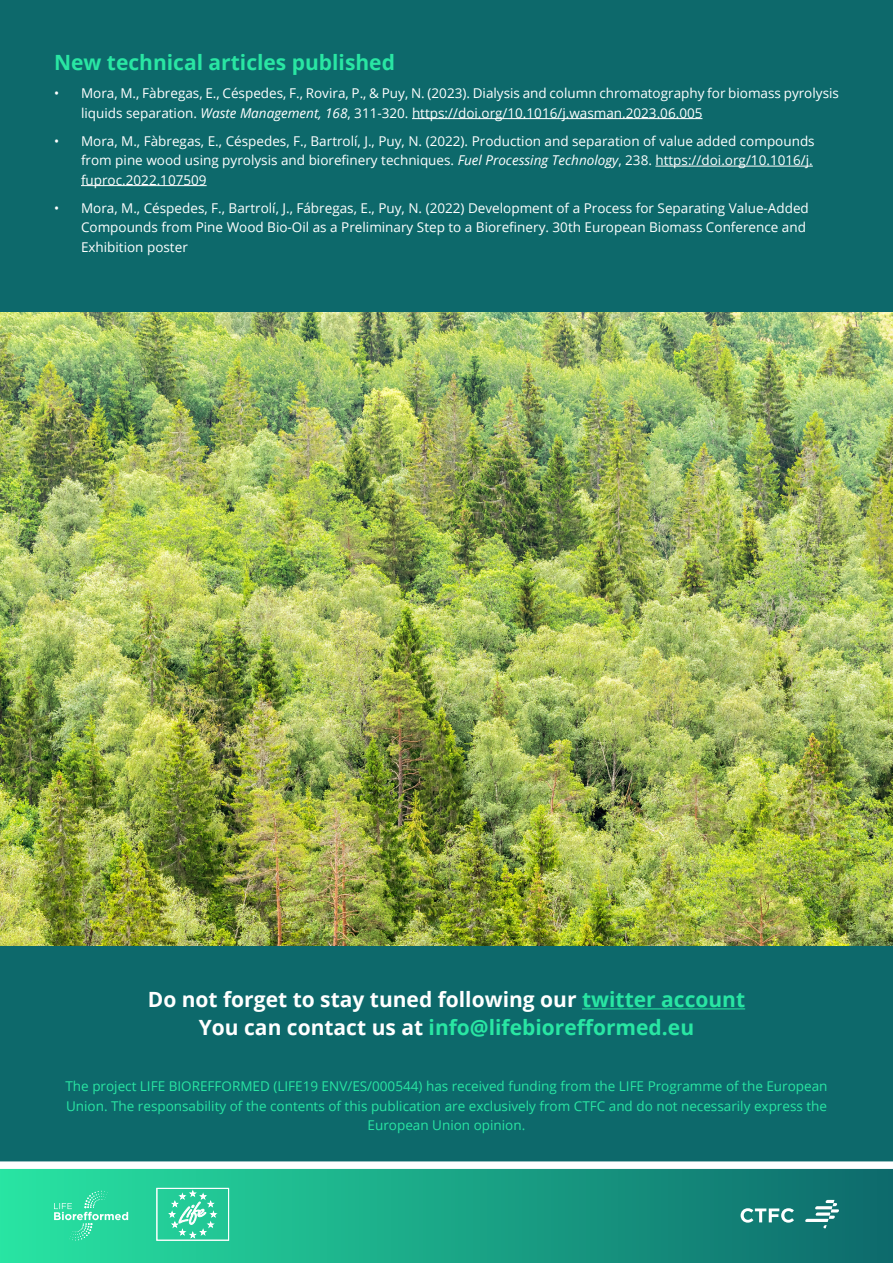
<style>
.page{position:relative;width:893px;height:1263px;background:#fff}
.page>*{position:absolute;margin:0;border:0;box-sizing:border-box;transform-origin:0 0}
.t1{font:700 21px "Open Sans";color:#29e6a3}
.t2{font:700 21px "Open Sans";color:#fff}
.t3{font:13.5px/19.5px "Open Sans";color:#fff}
.t4{font:13.5px/19.5px "Open Sans";color:#29e6a3;text-align:center}
.s1{font-style:italic}
.s2{color:#29e6a3}
.s3{color:#fff}
</style>
<div class="page">
<div style="left:0;top:1165px;width:893px;height:98px;background:linear-gradient(to right,#2ae5a3,#0d6a6b)"></div>
<svg style="left:805px;top:1200px;width:34px;height:28px"></svg>
<svg style="left:741px;top:1208px;width:53px;height:14px"></svg>
<div style="left:157px;top:1188px;width:72px;height:52px;border:1px solid #fff"></div>
<svg style="left:169px;top:1191px;width:47px;height:46px;background:#54d5ae"></svg>
<svg style="left:54px;top:1191px;width:74px;height:49px;background:#3edca8"></svg>
<div style="left:0;top:0;width:893px;height:1165px;background:#0d696b"></div>
<div style="left:0;top:1161px;width:893px;height:8px;background:#fff"></div>
<hr style="left:412px;top:118px;width:290px;height:1px;background:#fff">
<hr style="left:655px;top:166px;width:158px;height:1px;background:#fff">
<hr style="left:81px;top:185px;width:126px;height:1px;background:#fff">
<hr style="left:582px;top:1008px;width:163px;height:1px;background:#29e6a3">
<img style="left:0;top:312px;width:893px;height:633px">
<p class="t1" style="left:54px;top:48px;width:342px">New technical articles published</p>
<p class="t3" style="left:81px;top:83px;width:759px;text-indent:-27px">• Mora, M., Fàbregas, E., Céspedes, F., Rovira, P., &amp; Puy, N. (2023). Dialysis and column chromatography for biomass pyrolysis liquids separation. <span class="s1">Waste Management, 168</span>, 311-320. https://doi.org/10.1016/j.wasman.2023.06.005</p>
<p class="t3" style="left:81px;top:131px;width:735px;text-indent:-27px">• Mora, M., Fàbregas, E., Céspedes, F., Bartrolí, J., Puy, N. (2022). Production and separation of value added compounds from pine wood using pyrolysis and biorefinery techniques. <span class="s1">Fuel Processing Technology</span>, 238. https://doi.org/10.1016/j. fuproc.2022.107509</p>
<p class="t3" style="left:81px;top:198px;width:729px;text-indent:-27px">• Mora, M., Céspedes, F., Bartrolí, J., Fábregas, E., Puy, N. (2022) Development of a Process for Separating Value-Added<br>Compounds from Pine Wood Bio-Oil as a Preliminary Step to a Biorefinery. 30th European Biomass Conference and<br>Exhibition poster</p>
<p class="t2" style="left:148px;top:985px;width:599px">Do not forget to stay tuned following our <span class="s2">twitter account</span></p>
<p class="t1" style="left:199px;top:1013px;width:497px"><span class="s3">You can contact us at</span> info@lifebiorefformed.eu</p>
<p class="t4" style="left:65px;top:1076px;width:763px">The project LIFE BIOREFFORMED (LIFE19 ENV/ES/000544) has received funding from the LIFE Programme of the European<br>Union. The responsability of the contents of this publication are exclusively from CTFC and do not necessarily express the<br>European Union opinion.</p>
</div>
